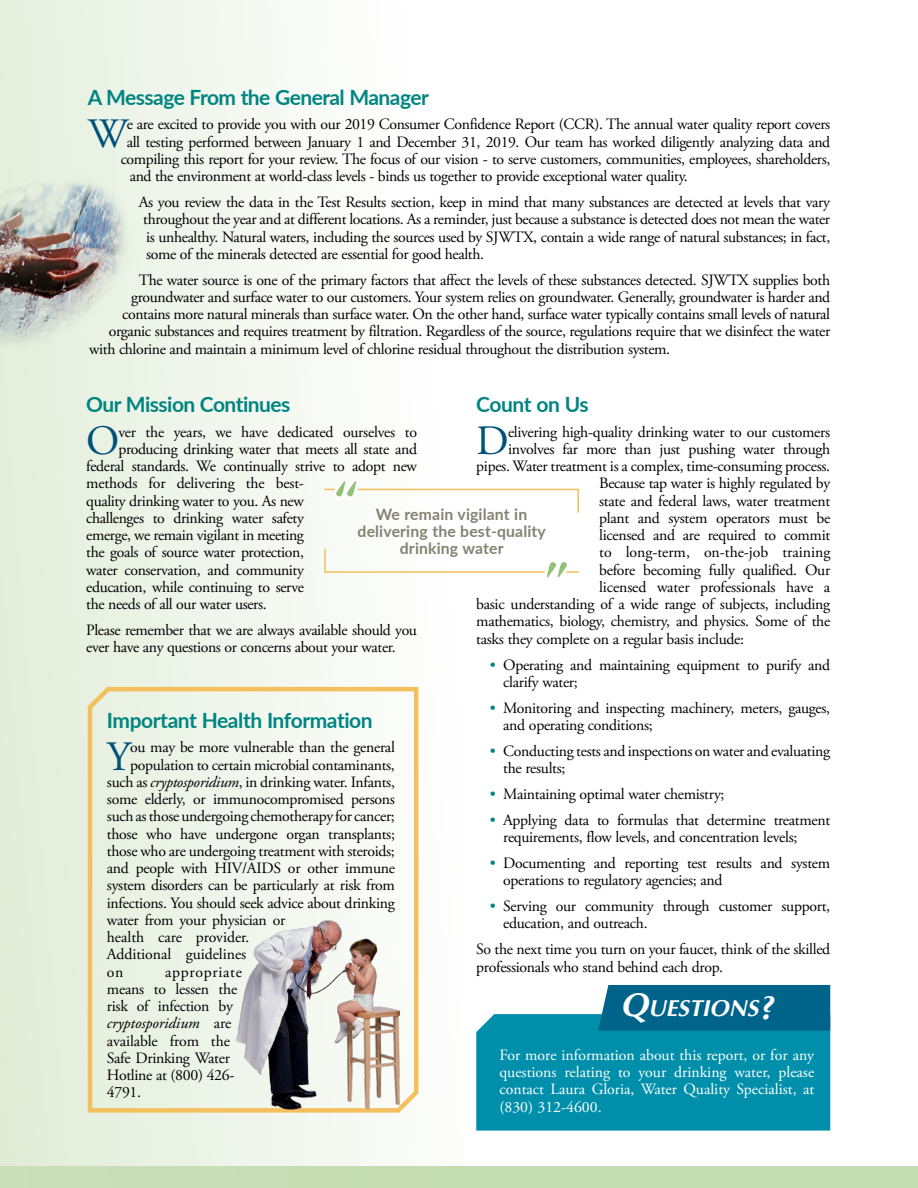
<style>
.page{position:relative;width:918px;height:1188px;background:#fff}
.page>*{position:absolute;margin:0;border:0;box-sizing:border-box;transform-origin:0 0}
.Initial_Cap{font:41.7px "Adobe Garamond Pro";color:#00527a}
.t1{font:italic 700 23.1px "Optima";color:#fff}
.Article_Headline-19{font:700 21px "Lato";letter-spacing:-.025em;color:#008581}
.Initial_Cap-2{font:15.75px/17.2px "Adobe Garamond Pro";letter-spacing:-.02em;color:#000}
.First_Paragraph{font:15.75px/17.2px "Adobe Garamond Pro";letter-spacing:-.025em;color:#000}
.First_Paragraph-2{font:15.75px/17.2px "Adobe Garamond Pro";color:#fff;text-align:justify}
.First_Paragraph-3{font:700 15.75px/17.2px "Lato";letter-spacing:.01em;color:#848272;text-align:center}
.Initial_Cap-3{font:15.75px "Adobe Garamond Pro";color:#000}
.s1{color:#008581}
.s2{font-style:italic}
.s3{font-size:33px}
</style>
<div class="page">
<div style="left:0;top:1166px;width:918px;height:22px;background:#c4dcb1"></div>
<div style="left:0;top:0;width:465px;height:1188px;background:linear-gradient(to right,#e2eeda,#fefefe)"></div>
<svg style="left:86px;top:683px;width:335px;height:432px"></svg>
<img style="left:0;top:169px;width:131px;height:182px">
<img style="left:230px;top:912px;width:188px;height:201px">
<svg style="left:476px;top:985px;width:354px;height:146px;background:#158fab"></svg>
<svg style="left:323px;top:475px;width:256px;height:39px"></svg>
<svg style="left:323px;top:547px;width:256px;height:36px"></svg>
<p class="Article_Headline-19" style="left:88px;top:82px;width:343px">A Message From the General Manager</p>
<p class="Initial_Cap" style="left:88px;top:108px;width:42px">W</p>
<p class="Initial_Cap-2" style="left:127px;top:116px;width:705px">e are excited to provide you with our 2019 Consumer Confidence Report (CCR). The annual water quality report covers</p>
<p class="Initial_Cap-2" style="left:127px;top:134px;width:705px">all testing performed between January 1 and December 31, 2019. Our team has worked diligently analyzing data and</p>
<p class="Initial_Cap-2" style="left:121px;top:151px;width:711px">compiling this report for your review. The focus of our vision - to serve customers, communities, employees, shareholders,</p>
<p class="Initial_Cap-2" style="left:130px;top:168px;width:560px">and the environment at world-class levels - binds us together to provide exceptional water quality.</p>
<p class="First_Paragraph" style="left:139px;top:194px;width:693px;text-align:justify">As you review the data in the Test Results section, keep in mind that many substances are detected at levels that vary throughout the year and at different locations. As a reminder, just because a substance is detected does not mean the water is unhealthy. Natural waters, including the sources used by SJWTX, contain a wide range of natural substances; in fact, some of the minerals detected are essential for good health.</p>
<p class="First_Paragraph" style="left:139px;top:272px;width:693px">The water source is one of the primary factors that affect the levels of these substances detected. SJWTX supplies both</p>
<p class="First_Paragraph" style="left:131px;top:289px;width:701px">groundwater and surface water to our customers. Your system relies on groundwater. Generally, groundwater is harder and</p>
<p class="First_Paragraph" style="left:122px;top:306px;width:709px">contains more natural minerals than surface water. On the other hand, surface water typically contains small levels of natural</p>
<p class="First_Paragraph" style="left:109px;top:323px;width:723px">organic substances and requires treatment by filtration. Regardless of the source, regulations require that we disinfect the water</p>
<p class="First_Paragraph" style="left:89px;top:341px;width:582px">with chlorine and maintain a minimum level of chlorine residual throughout the distribution system.</p>
<p class="Article_Headline-19" style="left:86px;top:389px;width:206px">Our Mission Continues</p>
<p class="Initial_Cap" style="left:86px;top:416px;width:35px">O</p>
<p class="Initial_Cap-2" style="left:118px;top:424px;width:300px">ver the years, we have dedicated ourselves to</p>
<p class="Article_Headline-19" style="left:476px;top:389px;width:114px">Count on Us</p>
<p class="Initial_Cap" style="left:476px;top:416px;width:34px">D</p>
<p class="Initial_Cap-2" style="left:508px;top:424px;width:324px">elivering high-quality drinking water to our customers</p>
<p class="Initial_Cap-2" style="left:508px;top:441px;width:324px">involves far more than just pushing water through</p>
<p class="Initial_Cap-2" style="left:476px;top:458px;width:355px">pipes. Water treatment is a complex, time-consuming process.</p>
<p class="Initial_Cap-2" style="left:599px;top:475px;width:233px">Because tap water is highly regulated by</p>
<p class="Initial_Cap-2" style="left:599px;top:493px;width:233px">state and federal laws, water treatment</p>
<p class="Initial_Cap-2" style="left:599px;top:510px;width:233px">plant and system operators must be</p>
<p class="Initial_Cap-2" style="left:599px;top:527px;width:233px">licensed and are required to commit</p>
<p class="Initial_Cap-3" style="left:599px;top:543px;width:233px">to long-term, on-the-job training</p>
<p class="Initial_Cap-2" style="left:599px;top:562px;width:233px">before becoming fully qualified. Our</p>
<p class="Initial_Cap-2" style="left:599px;top:579px;width:233px">licensed water professionals have a</p>
<p class="Initial_Cap-2" style="left:476px;top:596px;width:355px">basic understanding of a wide range of subjects, including</p>
<p class="Initial_Cap-2" style="left:476px;top:613px;width:355px">mathematics, biology, chemistry, and physics. Some of the</p>
<p class="Initial_Cap-2" style="left:476px;top:631px;width:269px">tasks they complete on a regular basis include:</p>
<p class="First_Paragraph" style="left:503px;top:657px;width:328px;text-indent:-14px"><span class="s1">•</span> Operating and maintaining equipment to purify and clarify water;</p>
<p class="First_Paragraph" style="left:503px;top:700px;width:328px;text-indent:-14px"><span class="s1">•</span> Monitoring and inspecting machinery, meters, gauges, and operating conditions;</p>
<p class="First_Paragraph" style="left:503px;top:743px;width:328px;text-indent:-14px"><span class="s1">•</span> Conducting tests and inspections on water and evaluating the results;</p>
<p class="First_Paragraph" style="left:490px;top:786px;width:236px"><span class="s1">•</span> Maintaining optimal water chemistry;</p>
<p class="First_Paragraph" style="left:503px;top:812px;width:328px;text-indent:-14px"><span class="s1">•</span> Applying data to formulas that determine treatment requirements, flow levels, and concentration levels;</p>
<p class="First_Paragraph" style="left:503px;top:855px;width:328px;text-indent:-14px"><span class="s1">•</span> Documenting and reporting test results and system operations to regulatory agencies; and</p>
<p class="First_Paragraph" style="left:503px;top:898px;width:328px;text-indent:-14px"><span class="s1">•</span> Serving our community through customer support, education, and outreach.</p>
<p class="First_Paragraph" style="left:476px;top:941px;width:356px">So the next time you turn on your faucet, think of the skilled professionals who stand behind each drop.</p>
<p class="Initial_Cap-2" style="left:118px;top:441px;width:300px">producing drinking water that meets all state and</p>
<p class="Initial_Cap-2" style="left:86px;top:458px;width:332px">federal standards. We continually strive to adopt new</p>
<p class="Initial_Cap-2" style="left:86px;top:475px;width:219px">methods for delivering the best-</p>
<p class="Initial_Cap-2" style="left:86px;top:493px;width:219px">quality drinking water to you. As new</p>
<p class="Initial_Cap-2" style="left:86px;top:510px;width:219px">challenges to drinking water safety</p>
<p class="Initial_Cap-2" style="left:86px;top:527px;width:219px">emerge, we remain vigilant in meeting</p>
<p class="Initial_Cap-2" style="left:86px;top:544px;width:219px">the goals of source water protection,</p>
<p class="Initial_Cap-2" style="left:86px;top:562px;width:219px">water conservation, and community</p>
<p class="Initial_Cap-2" style="left:86px;top:579px;width:219px">education, while continuing to serve</p>
<p class="Initial_Cap-2" style="left:86px;top:596px;width:182px">the needs of all our water users.</p>
<p class="First_Paragraph" style="left:86px;top:622px;width:332px">Please remember that we are always available should you ever have any questions or concerns about your water.</p>
<p class="First_Paragraph-3" style="left:358px;top:505px;width:190px">We remain vigilant in delivering the best-quality drinking water</p>
<p class="Article_Headline-19" style="left:107px;top:704px;width:267px">Important Health Information</p>
<p class="Initial_Cap" style="left:107px;top:731px;width:25px">Y</p>
<p class="Initial_Cap-2" style="left:130px;top:739px;width:266px">ou may be more vulnerable than the general</p>
<p class="Initial_Cap-2" style="left:130px;top:756px;width:266px">population to certain microbial contaminants,</p>
<p class="Initial_Cap-2" style="left:107px;top:774px;width:290px">such as <span class="s2">cryptosporidium</span>, in drinking water. Infants,</p>
<p class="Initial_Cap-2" style="left:107px;top:791px;width:290px">some elderly, or immunocompromised persons</p>
<p class="Initial_Cap-2" style="left:107px;top:808px;width:289px">such as those undergoing chemotherapy for cancer;</p>
<p class="Initial_Cap-2" style="left:107px;top:825px;width:290px">those who have undergone organ transplants;</p>
<p class="Initial_Cap-2" style="left:107px;top:843px;width:290px">those who are undergoing treatment with steroids;</p>
<p class="Initial_Cap-2" style="left:107px;top:860px;width:290px">and people with HIV/AIDS or other immune</p>
<p class="Initial_Cap-2" style="left:107px;top:877px;width:289px">system disorders can be particularly at risk from</p>
<p class="Initial_Cap-2" style="left:107px;top:894px;width:290px">infections. You should seek advice about drinking</p>
<p class="Initial_Cap-2" style="left:107px;top:912px;width:180px">water from your physician or</p>
<p class="Initial_Cap-2" style="left:107px;top:929px;width:144px">health care provider.</p>
<p class="Initial_Cap-3" style="left:107px;top:945px;width:141px">Additional guidelines</p>
<p class="Initial_Cap-2" style="left:107px;top:963px;width:18px">on</p>
<p class="Initial_Cap-2" style="left:107px;top:963px;width:137px;text-indent:58px">appropriate means to lessen the risk of infection by <span class="s2">cryptosporidium</span> are available from the<br>Safe Drinking Water<br>Hotline at (800) 426-<br>4791.</p>
<p class="t1" style="left:621px;top:994px;width:162px"><span class="s3">Q</span>UESTIONS<span class="s3">?</span></p>
<p class="First_Paragraph-2" style="left:500px;top:1047px;width:316px">For more information about this report, or for any questions relating to your drinking water, please contact Laura Gloria, Water Quality Specialist, at (830) 312-4600.</p>
</div>
